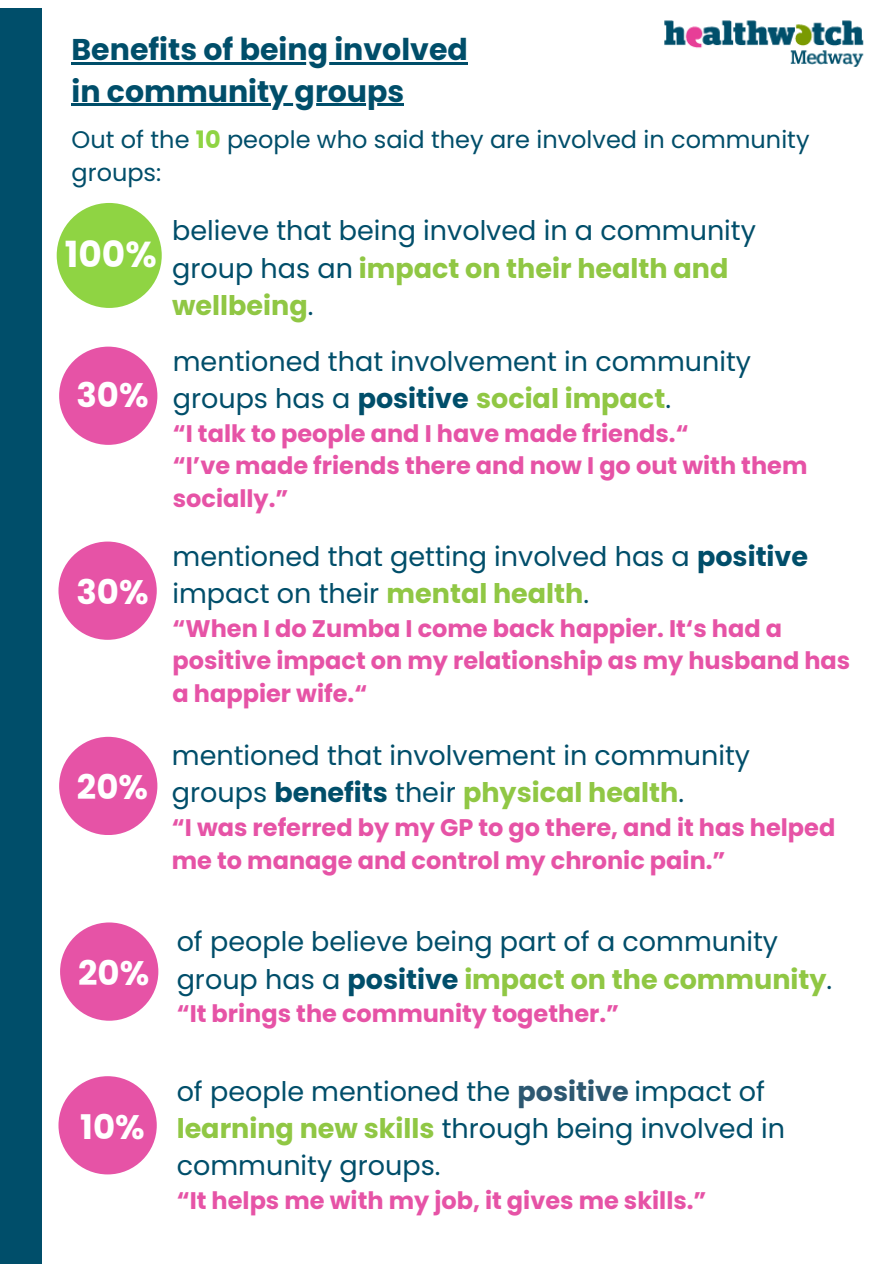
<style>
.page{position:relative;width:894px;height:1264px;background:#fff}
.page>*{position:absolute;margin:0;border:0;box-sizing:border-box;transform-origin:0 0}
.t1{font:700 36px "Poppins";color:#fff}
.t2{font:700 33.9px "Poppins";color:#fff}
.t3{font:700 30px "Poppins";color:#004e6a}
.t4{font:27px/37.2px "Poppins";color:#004e6a}
.t5{font:700 24px/32.7px "Poppins";color:#e653a6}
.t6{font:24px "Poppins";color:#004e6a}
.s1{font-weight:700;color:#8fd443}
.s2{font-weight:700;color:#90c744}
.s3{font-weight:700}
.s4{font-weight:700;color:#2d5871}
</style>
<div class="page">
<div style="left:0;top:9px;width:41px;height:1254px;background:#004e6a"></div>
<img style="left:664px;top:20px;width:200px;height:47px">
<hr style="left:71px;top:62px;width:397px;height:2px;background:#004e6a">
<hr style="left:71px;top:103px;width:333px;height:2px;background:#004e6a">
<div style="left:57px;top:203px;width:105px;height:105px;background:#8fd443;border-radius:50%"></div>
<div style="left:59px;top:346px;width:98px;height:99px;background:#e653a6;border-radius:50%"></div>
<div style="left:59px;top:736px;width:98px;height:99px;background:#e653a6;border-radius:50%"></div>
<div style="left:60px;top:922px;width:98px;height:98px;background:#e653a6;border-radius:50%"></div>
<div style="left:58px;top:1076px;width:99px;height:98px;background:#e653a6;border-radius:50%"></div>
<div style="left:58px;top:541px;width:99px;height:99px;background:#e653a6;border-radius:50%"></div>
<h2 class="t3" style="left:71px;top:29px;width:398px">Benefits of being involved</h2>
<p class="t3" style="left:71px;top:70px;width:334px">in community groups</p>
<p class="t6" style="left:71px;top:123px;width:739px">Out of the <span class="s1">10</span> people who said they are involved in community</p>
<h1 class="t6" style="left:71px;top:156px;width:91px">groups:</h1>
<h3 class="t1" style="left:65px;top:229px;width:93px">100%</h3>
<p class="t2" style="left:76px;top:371px;width:74px">30%</p>
<p class="t2" style="left:76px;top:568px;width:74px">30%</p>
<h1 class="t2" style="left:77px;top:763px;width:73px">20%</h1>
<p class="t4" style="left:172px;top:212px;width:585px">believe that being involved in a community group has an <span class="s2">impact on their health and wellbeing</span>.</p>
<p class="t4" style="left:173px;top:343px;width:579px">mentioned that involvement in community groups has a <span class="s3">positive</span> <span class="s2">social impact</span>.</p>
<p class="t5" style="left:173px;top:417px;width:517px">“I talk to people and I have made friends.“</p>
<h1 class="t5" style="left:173px;top:450px;width:636px">“I’ve made friends there and now I go out with them socially.”</h1>
<p class="t4" style="left:172px;top:538px;width:637px">mentioned that getting involved has a <span class="s3">positive </span>impact on their <span class="s2">mental health</span>.</p>
<p class="t5" style="left:172px;top:612px;width:679px">“When I do Zumba I come back happier. It‘s had a positive impact on my relationship as my husband has a happier wife.“</p>
<h1 class="t4" style="left:172px;top:737px;width:579px">mentioned that involvement in community groups <span class="s3">benefits</span> their <span class="s2">physical health</span>.</h1>
<h3 class="t5" style="left:172px;top:811px;width:664px">“I was referred by my GP to go there, and it has helped me to manage and control my chronic pain.”</h3>
<h3 class="t2" style="left:78px;top:949px;width:73px">20%</h3>
<h1 class="t2" style="left:80px;top:1102px;width:66px">10%</h1>
<p class="t4" style="left:177px;top:923px;width:657px">of people believe being part of a community group has a <span class="s3">positive</span> <span class="s2">impact on the community</span>.</p>
<p class="t5" style="left:177px;top:997px;width:444px">“It brings the community together.”</p>
<h1 class="t4" style="left:177px;top:1072px;width:609px">of people mentioned the <span class="s4">positive</span> impact of <span class="s2">learning new skills</span> through being involved in community groups.</h1>
<h1 class="t5" style="left:177px;top:1183px;width:531px">“It helps me with my job, it gives me skills.”</h1>
</div>
